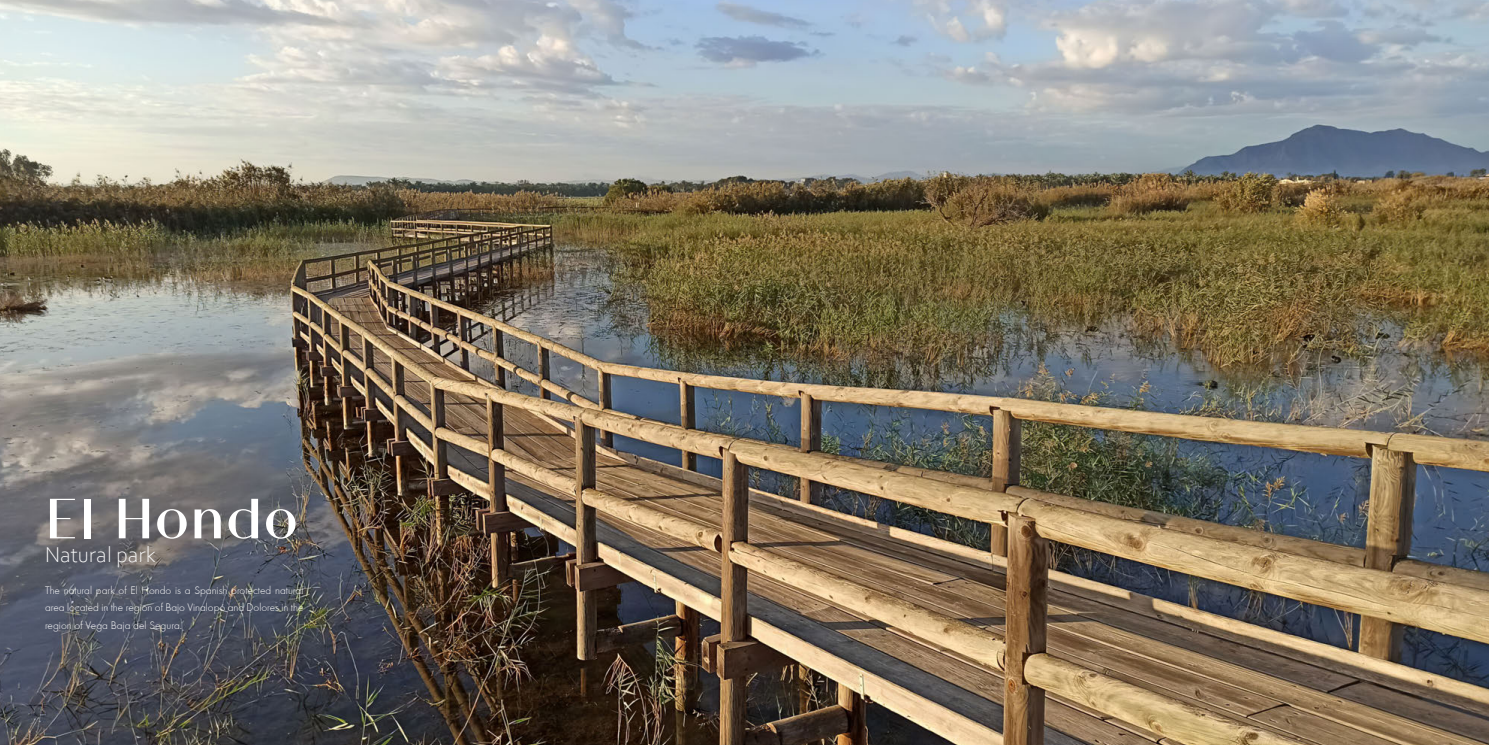
<style>
.page{position:relative;width:1489px;height:745px;background:#fff}
.page>*{position:absolute;margin:0;border:0;box-sizing:border-box;transform-origin:0 0}
.t1{font:60px "Athena";color:#fff}
.t2{font:300 22.5px "Corbel";color:#fff}
.t3{font:11.25px/17.5px "Futura TEE Ligh";color:#fff;text-align:justify}
</style>
<div class="page">
<img style="left:0;top:0;width:1488px;height:744px">
<p class="t1" style="left:45px;top:476px;width:255px">El Hondo</p>
<p class="t2" style="left:45px;top:539px;width:112px">Natural park</p>
<p class="t3" style="left:45px;top:581px;width:260px">The natural park of El Hondo is a Spanish protected natural area located in the region of Bajo Vinalopó and Dolores in the region of Vega Baja del Segura.</p>
</div>
